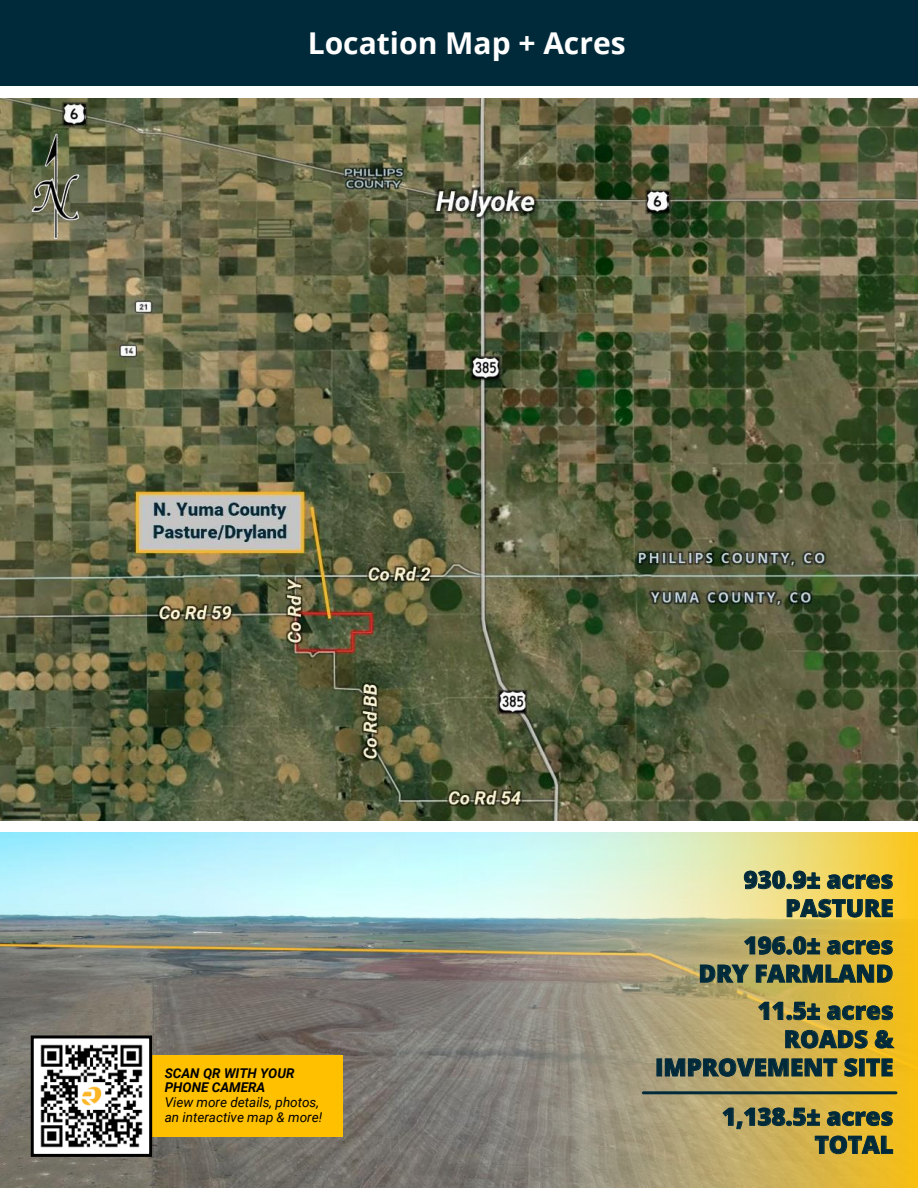
<style>
.page{position:relative;width:918px;height:1188px;background:#fff}
.page>*{position:absolute;margin:0;border:0;box-sizing:border-box;transform-origin:0 0}
.t1{font:700 30px "Open Sans";color:#fff}
.t2{font:800 24px/28.2px "Open Sans";color:#002a3a;text-align:right}
.t3{font:italic 13.5px/15px "Roboto";color:#000}
.t4{font:italic 700 13.5px/14.7px "Roboto";color:#000}
</style>
<div class="page">
<img style="left:0;top:833px;width:457px;height:355px">
<div style="left:146px;top:1055px;width:197px;height:82px;background:#ffc000"></div>
<img style="left:35px;top:1039px;width:113px;height:114px">
<div style="left:31px;top:1035px;width:121px;height:122px;border:3px solid #000"></div>
<svg style="left:457px;top:833px;width:461px;height:355px;background:#bfb378"></svg>
<hr style="left:643px;top:1091px;width:253px;height:3px;background:#002a3a">
<img style="left:0;top:98px;width:918px;height:723px">
<img style="left:29px;top:133px;width:53px;height:105px">
<div style="left:0;top:0;width:918px;height:85px;background:#002a3a"></div>
<p class="t1" style="left:300px;top:17px;width:320px">Location Map + Acres</p>
<p class="t1" style="left:308px;top:22px;width:320px">Location Map + Acres</p>
<p class="t4" style="left:165px;top:1065px;width:131px">SCAN QR WITH YOUR<br>PHONE CAMERA</p>
<p class="t3" style="left:165px;top:1095px;width:159px">View more details, photos, an interactive map &amp; more!</p>
<p class="t4" style="left:172px;top:1070px;width:131px">SCAN QR WITH YOUR<br>PHONE CAMERA</p>
<p class="t3" style="left:172px;top:1100px;width:159px">View more details, photos, an interactive map &amp; more!</p>
<p class="t2" style="left:744px;top:864px;width:151px">930.9± acres<br>PASTURE</p>
<p class="t2" style="left:699px;top:930px;width:196px">196.0± acres<br>DRY FARMLAND</p>
<p class="t2" style="left:655px;top:995px;width:240px">11.5± acres<br>ROADS &amp;<br>IMPROVEMENT SITE</p>
<p class="t2" style="left:722px;top:1101px;width:173px">1,138.5± acres<br>TOTAL</p>
<p class="t2" style="left:751px;top:869px;width:151px">930.9± acres<br>PASTURE</p>
<p class="t2" style="left:706px;top:935px;width:196px">196.0± acres<br>DRY FARMLAND</p>
<p class="t2" style="left:663px;top:1000px;width:240px">11.5± acres<br>ROADS &amp;<br>IMPROVEMENT SITE</p>
<p class="t2" style="left:730px;top:1106px;width:173px">1,138.5± acres<br>TOTAL</p>
</div>
